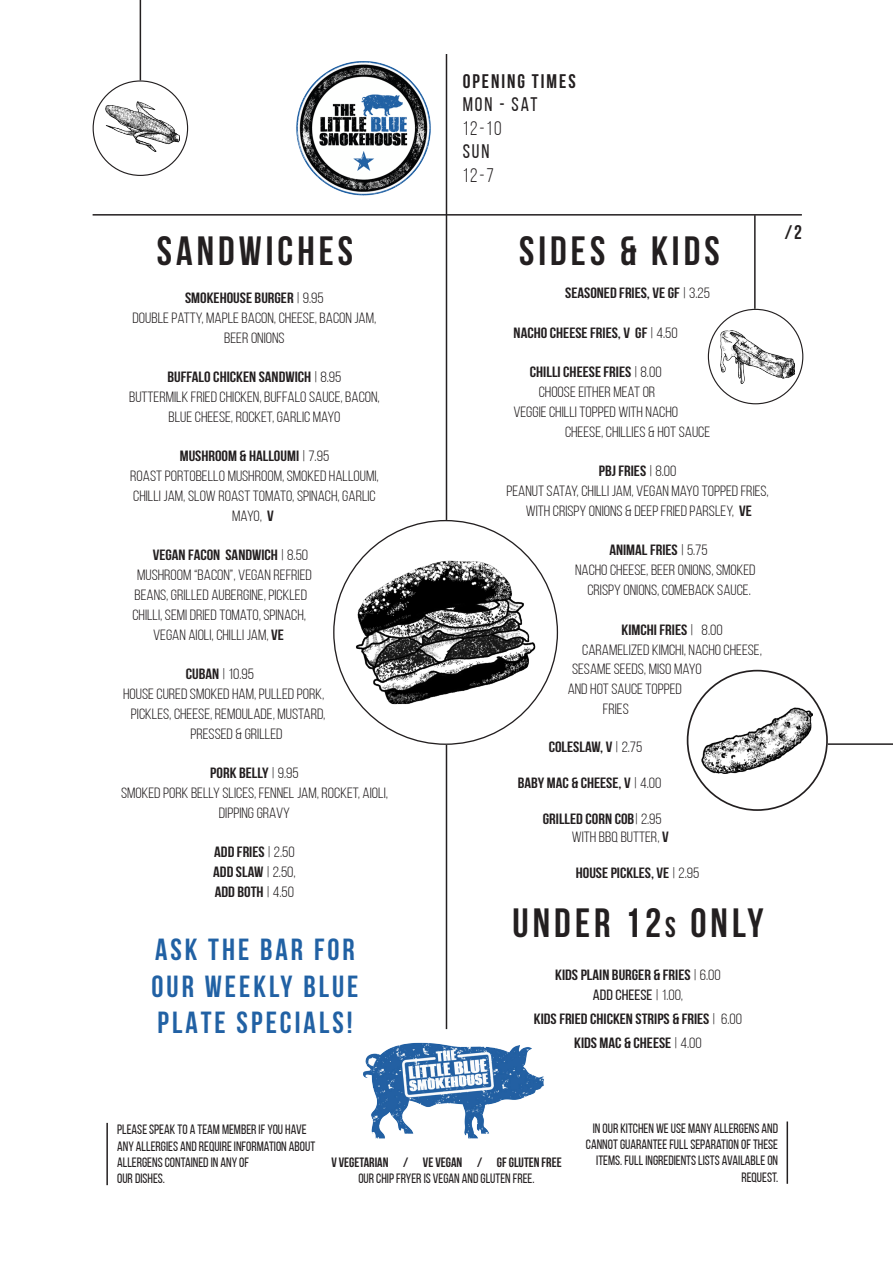
<style>
.page{position:relative;width:893px;height:1263px;background:#fff}
.page>*{position:absolute;margin:0;border:0;box-sizing:border-box;transform-origin:0 0}
.t1{font:700 40.65px "Bebas Neue";letter-spacing:.1em;color:#231f20}
.t2{font:700 30.45px/36.5px "Bebas Neue";letter-spacing:.1em;color:#2161a4;text-align:justify}
.t3{font:700 19.65px "Bebas Neue";letter-spacing:.1em;color:#231f20}
.t4{font:19.65px "Bebas Neue";letter-spacing:.1em;color:#231f20}
.t5{font:19.65px "Bebas Neue";color:#231f20}
.t6{font:14.85px/19.8px "Bebas Neue";color:#231f20;text-align:center;scale:1.11 1}
.t7{font:700 14.85px "Bebas Neue";color:#231f20;scale:1.11 1}
.t8{font:14.85px "Bebas Neue";color:#231f20;scale:1.11 1}
.t9{font:13.5px/16.2px "Bebas Neue";color:#231f20;text-align:right}
.t10{font:700 13.5px "Bebas Neue";color:#231f20}
.s1{font-weight:400}
.s2{font-weight:700}
.s3{font-size:28.5px}
.s4{font-style:inherit}
</style>
<div class="page">
<hr style="left:787px;top:1121px;width:1px;height:63px;background:#231f20">
<hr style="left:446px;top:745px;width:1px;height:284px;background:#231f20">
<hr style="left:446px;top:54px;width:1px;height:466px;background:#231f20">
<img style="left:363px;top:1042px;width:181px;height:97px">
<hr style="left:106px;top:1123px;width:2px;height:62px;background:#231f20">
<hr style="left:93px;top:214px;width:709px;height:2px;background:#231f20">
<hr style="left:828px;top:743px;width:65px;height:2px;background:#231f20">
<hr style="left:140px;top:0;width:1px;height:80px;background:#231f20">
<hr style="left:754px;top:215px;width:2px;height:94px;background:#231f20">
<img style="left:356px;top:560px;width:179px;height:144px">
<img style="left:702px;top:707px;width:111px;height:66px">
<img style="left:721px;top:330px;width:74px;height:53px">
<img style="left:106px;top:102px;width:73px;height:49px">
<img style="left:296px;top:61px;width:135px;height:134px">
<p class="t1" style="left:157px;top:228px;width:198px">SANDWICHES</p>
<p class="t7" style="left:185px;top:290px;width:126px">SMOKEHOUSE BURGER <span class="s1">| 9.95</span></p>
<p class="t6" style="left:133px;top:308px;width:221px">DOUBLE PATTY, MAPLE BACON, CHEESE, BACON JAM,<br>BEER ONIONS</p>
<p class="t7" style="left:167px;top:369px;width:158px">BUFFALO CHICKEN SANDWICH <span class="s1">| 8.95</span></p>
<p class="t6" style="left:129px;top:387px;width:227px">BUTTERMILK FRIED CHICKEN, BUFFALO SAUCE, BACON,<br>BLUE CHEESE, ROCKET, GARLIC MAYO</p>
<p class="t7" style="left:180px;top:448px;width:136px">MUSHROOM &amp; HALLOUMI <span class="s1">| 7.95</span></p>
<p class="t6" style="left:130px;top:466px;width:225px">ROAST PORTOBELLO MUSHROOM, SMOKED HALLOUMI,<br>CHILLI JAM, SLOW ROAST TOMATO, SPINACH, GARLIC<br>MAYO, <span class="s2">V</span></p>
<p class="t7" style="left:153px;top:547px;width:141px">VEGAN FACON SANDWICH <span class="s1">| 8.50</span></p>
<p class="t6" style="left:132px;top:565px;width:163px">MUSHROOM “BACON”, VEGAN REFRIED BEANS, GRILLED AUBERGINE, PICKLED CHILLI, SEMI DRIED TOMATO, SPINACH, VEGAN AIOLI, CHILLI JAM, <span class="s2">VE</span></p>
<p class="t6" style="left:186px;top:664px;width:63px"><span class="s2">CUBAN</span> | 10.95</p>
<p class="t6" style="left:123px;top:684px;width:183px">HOUSE CURED SMOKED HAM, PULLED PORK,</p>
<p class="t6" style="left:131px;top:704px;width:177px">PICKLES, CHEESE, REMOULADE, MUSTARD,</p>
<p class="t6" style="left:190px;top:723px;width:85px">PRESSED &amp; GRILLED</p>
<p class="t7" style="left:210px;top:765px;width:81px">PORK BELLY <span class="s1">| 9.95</span></p>
<p class="t6" style="left:121px;top:783px;width:242px">SMOKED PORK BELLY SLICES, FENNEL JAM, ROCKET, AIOLI,<br>DIPPING GRAVY</p>
<p class="t7" style="left:214px;top:844px;width:74px">ADD FRIES <span class="s1">| 2.50</span></p>
<p class="t7" style="left:213px;top:864px;width:76px">ADD SLAW <span class="s1">| 2.50,</span></p>
<p class="t7" style="left:215px;top:884px;width:73px">ADD BOTH <span class="s1">| 4.50</span></p>
<p class="t2" style="left:151px;top:931px;width:208px">ASK THE BAR FOR OUR WEEKLY BLUE PLATE SPECIALS!</p>
<p class="t3" style="left:463px;top:70px;width:114px">OPENING TIMES</p>
<p class="t4" style="left:463px;top:94px;width:76px">MON - SAT</p>
<p class="t5" style="left:463px;top:118px;width:40px">12-10</p>
<p class="t4" style="left:463px;top:141px;width:28px">SUN</p>
<p class="t5" style="left:463px;top:165px;width:33px">12-7</p>
<p class="t1" style="left:519px;top:228px;width:202px">SIDES &amp; KIDS</p>
<p class="t7" style="left:565px;top:285px;width:132px">SEASONED FRIES, VE GF <span class="s1">| 3.25</span></p>
<p class="t7" style="left:514px;top:324px;width:149px">NACHO CHEESE FRIES, V GF <span class="s1">| 4.50</span></p>
<p class="t7" style="left:530px;top:364px;width:120px">CHILLI CHEESE FRIES <span class="s1">| 8.00</span></p>
<p class="t6" style="left:539px;top:382px;width:107px">CHOOSE EITHER MEAT OR</p>
<p class="t6" style="left:565px;top:402px;width:132px;text-align:left;text-indent:-52px">VEGGIE CHILLI TOPPED WITH NACHO<br>CHEESE, CHILLIES &amp; HOT SAUCE</p>
<p class="t7" style="left:599px;top:463px;width:72px">PBJ FRIES <span class="s1">| 8.00</span></p>
<p class="t6" style="left:506px;top:481px;width:238px">PEANUT SATAY, CHILLI JAM, VEGAN MAYO TOPPED FRIES,</p>
<p class="t6" style="left:526px;top:501px;width:205px">WITH CRISPY ONIONS &amp; DEEP FRIED PARSLEY, <span class="s2">VE</span></p>
<p class="t7" style="left:609px;top:542px;width:90px">ANIMAL FRIES <span class="s1">| 5.75</span></p>
<p class="t6" style="left:575px;top:560px;width:164px">NACHO CHEESE, BEER ONIONS, SMOKED<br>CRISPY ONIONS, COMEBACK SAUCE.</p>
<p class="t7" style="left:621px;top:621px;width:93px">KIMCHI FRIES <span class="s1">| 8.00</span></p>
<p class="t6" style="left:582px;top:639px;width:163px">CARAMELIZED KIMCHI, NACHO CHEESE,</p>
<p class="t6" style="left:572px;top:659px;width:118px">SESAME SEEDS, MISO MAYO</p>
<p class="t6" style="left:568px;top:679px;width:104px">AND HOT SAUCE TOPPED</p>
<p class="t6" style="left:603px;top:699px;width:25px">FRIES</p>
<p class="t7" style="left:549px;top:738px;width:86px">COLESLAW, V <span class="s1">| 2.75</span></p>
<p class="t7" style="left:518px;top:774px;width:131px">BABY MAC &amp; CHEESE, V <span class="s1">| 4.00</span></p>
<p class="t7" style="left:543px;top:810px;width:109px">GRILLED CORN COB<span class="s1">| 2.95</span></p>
<p class="t6" style="left:572px;top:827px;width:89px">WITH BBQ BUTTER, <span class="s2">V</span></p>
<p class="t7" style="left:576px;top:864px;width:113px">HOUSE PICKLES, VE <span class="s1">| 2.95</span></p>
<p class="t1" style="left:513px;top:900px;width:252px">UNDER 12<span class="s3">s</span> ONLY</p>
<p class="t7" style="left:555px;top:967px;width:151px">KIDS PLAIN BURGER &amp; FRIES <span class="s1">| 6.00</span></p>
<p class="t8" style="left:593px;top:987px;width:83px">ADD CHEESE <span class="s4">| 1.00,</span></p>
<p class="t7" style="left:534px;top:1010px;width:189px">KIDS FRIED CHICKEN STRIPS &amp; FRIES <span class="s1">| 6.00</span></p>
<p class="t7" style="left:574px;top:1034px;width:117px">KIDS MAC &amp; CHEESE <span class="s1">| 4.00</span></p>
<p class="t3" style="left:785px;top:221px;width:19px">/2</p>
<p class="t9" style="left:117px;top:1121px;width:200px;text-align:left">PLEASE SPEAK TO A TEAM MEMBER IF YOU HAVE<br>ANY ALLERGIES AND REQUIRE INFORMATION ABOUT<br>ALLERGENS CONTAINED IN ANY OF</p>
<p class="t9" style="left:117px;top:1170px;width:49px">OUR DISHES.</p>
<p class="t10" style="left:331px;top:1155px;width:232px">V VEGETARIAN / VE VEGAN / GF GLUTEN FREE</p>
<p class="t9" style="left:358px;top:1170px;width:178px">OUR CHIP FRYER IS VEGAN AND GLUTEN FREE.</p>
<p class="t9" style="left:586px;top:1120px;width:194px">IN OUR KITCHEN WE USE MANY ALLERGENS AND CANNOT GUARANTEE FULL SEPARATION OF THESE ITEMS. FULL INGREDIENTS LISTS AVAILABLE ON REQUEST.</p>
</div>
